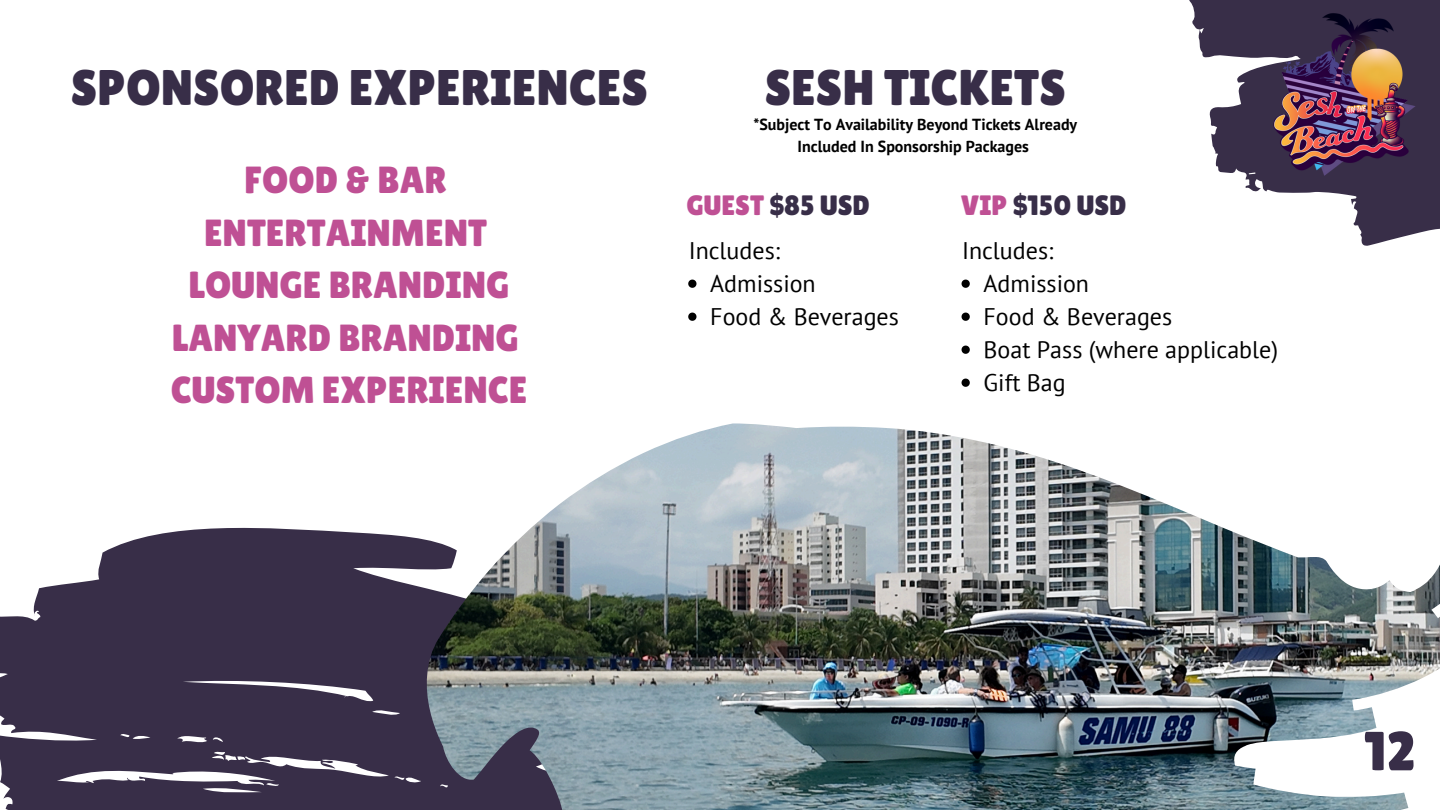
<style>
.page{position:relative;width:1440px;height:810px;background:#fff}
.page>*{position:absolute;margin:0;border:0;box-sizing:border-box;transform-origin:0 0}
.t1{font:55px "Lilita One";color:#382e48}
.t2{font:50px "Lilita One";color:#382e48}
.t3{font:37.7px/52.5px "Lilita One";color:#bf5094;text-align:center}
.t4{font:28px "Lilita One";color:#382e48}
.t5{font:24px "PT Sans";color:#000}
.t6{font:700 16px/21.8px "PT Sans";color:#000;text-align:center}
.s1{color:#bf5094}
</style>
<div class="page">
<svg style="left:0;top:527px;width:427px;height:283px;background:#4f475e"></svg>
<img style="left:427px;top:423px;width:1013px;height:387px">
<svg style="left:1189px;top:0;width:251px;height:246px"></svg>
<img style="left:1249px;top:0;width:191px;height:190px">
<svg style="left:962px;top:280px;width:8px;height:8px"></svg>
<svg style="left:962px;top:313px;width:8px;height:8px"></svg>
<svg style="left:962px;top:346px;width:8px;height:8px"></svg>
<svg style="left:962px;top:379px;width:8px;height:8px"></svg>
<svg style="left:688px;top:280px;width:8px;height:8px"></svg>
<svg style="left:688px;top:313px;width:8px;height:8px"></svg>
<p class="t2" style="left:71px;top:59px;width:579px">SPONSORED EXPERIENCES</p>
<h1 class="t3" style="left:171px;top:154px;width:358px">FOOD &amp; BAR<br>ENTERTAINMENT<br>LOUNGE BRANDING<br>LANYARD BRANDING<br>CUSTOM EXPERIENCE</h1>
<h1 class="t2" style="left:765px;top:59px;width:303px">SESH TICKETS</h1>
<p class="t6" style="left:753px;top:113px;width:325px">*Subject To Availability Beyond Tickets Already<br>Included In Sponsorship Packages</p>
<h2 class="t4" style="left:686px;top:189px;width:185px"><span class="s1">GUEST</span> $85 USD</h2>
<p class="t5" style="left:689px;top:235px;width:93px">Includes:</p>
<p class="t5" style="left:710px;top:268px;width:107px">Admission</p>
<p class="t5" style="left:710px;top:301px;width:190px">Food &amp; Beverages</p>
<h4 class="t4" style="left:961px;top:189px;width:167px"><span class="s1">VIP</span> $150 USD</h4>
<h3 class="t5" style="left:962px;top:235px;width:93px">Includes:</h3>
<h3 class="t5" style="left:984px;top:268px;width:107px">Admission</h3>
<h4 class="t5" style="left:984px;top:301px;width:190px">Food &amp; Beverages</h4>
<p class="t5" style="left:984px;top:334px;width:296px">Boat Pass (where applicable)</p>
<p class="t5" style="left:984px;top:367px;width:84px">Gift Bag</p>
<p class="t1" style="left:1364px;top:720px;width:53px">12</p>
</div>
